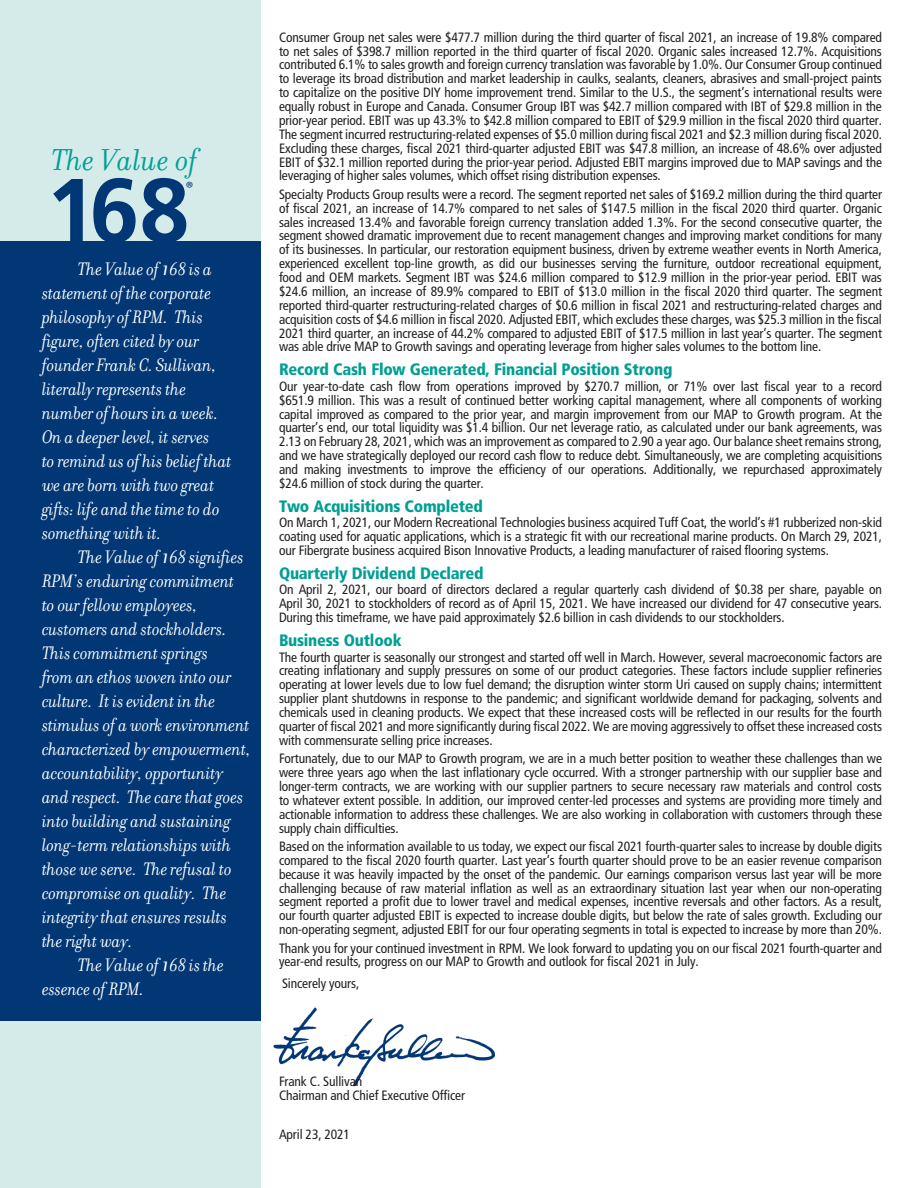
<style>
.page{position:relative;width:918px;height:1188px;background:#fff}
.page>*{position:absolute;margin:0;border:0;box-sizing:border-box;transform-origin:0 0}
.t1{font:700 90px "Frutiger";color:#013775}
.cf_main{font:italic 32.7px "Filosofia";color:#009f94}
.t2{font:italic 19.5px/24px "Filosofia";letter-spacing:-.01em;color:#fff;scale:.96 1}
.cf_main-2{font:18px "Myriad Pro";color:#013775}
.Subhead{font:900 condensed 16.5px "Frutiger";letter-spacing:-.015em;color:#009f94}
.body_9_9_5{font:condensed 13.5px/13.8px "Frutiger";letter-spacing:-.01em;color:#231f20;text-align:justify}
.s1{font-size:24px}
</style>
<div class="page">
<div style="left:0;top:983px;width:261px;height:205px;background:#d4ebea"></div>
<div style="left:0;top:0;width:261px;height:244px;background:#d4ebea"></div>
<div style="left:0;top:242px;width:261px;height:779px;background:#013775"></div>
<img style="left:273px;top:1007px;width:223px;height:80px">
<p class="cf_main" style="left:51px;top:142px;width:148px">The Value of</p>
<p class="t1" style="left:46px;top:158px;width:145px">168</p>
<p class="cf_main-2" style="left:186px;top:177px;width:9px">®</p>
<p class="t2" style="left:42px;top:257px;width:199px;text-indent:36px">The Value of <span class="s1">1</span>68 is a statement of the corporate philosophy of RPM. This figure, often cited by our founder Frank C. Sullivan, literally represents the number of hours in a week.<br>On a deeper level, it serves<br>to remind us of his belief that we are born with two great gifts: life and the time to do something with it.</p>
<p class="t2" style="left:42px;top:545px;width:219px;text-indent:36px">The Value of <span class="s1">1</span>68 signifies<br>RPM’s enduring commitment to our fellow employees, customers and stockholders.<br>This commitment springs<br>from an ethos woven into our culture. It is evident in the stimulus of a work environment characterized by empowerment, accountability, opportunity and respect. The care that goes into building and sustaining long-term relationships with those we serve. The refusal to compromise on quality. The integrity that ensures results the right way.</p>
<p class="t2" style="left:42px;top:953px;width:191px;text-indent:36px">The Value of <span class="s1">1</span>68 is the essence of RPM.</p>
<p class="body_9_9_5" style="left:279px;top:30px;width:605px">Consumer Group net sales were $477.7 million during the third quarter of fiscal 2021, an increase of 19.8% compared to net sales of $398.7 million reported in the third quarter of fiscal 2020. Organic sales increased 12.7%. Acquisitions contributed 6.1% to sales growth and foreign currency translation was favorable by 1.0%. Our Consumer Group continued to leverage its broad distribution and market leadership in caulks, sealants, cleaners, abrasives and small-project paints to capitalize on the positive DIY home improvement trend. Similar to the U.S., the segment’s international results were equally robust in Europe and Canada. Consumer Group IBT was $42.7 million compared with IBT of $29.8 million in the prior-year period. EBIT was up 43.3% to $42.8 million compared to EBIT of $29.9 million in the fiscal 2020 third quarter.<br>The segment incurred restructuring-related expenses of $5.0 million during fiscal 2021 and $2.3 million during fiscal 2020.<br>Excluding these charges, fiscal 2021 third-quarter adjusted EBIT was $47.8 million, an increase of 48.6% over adjusted EBIT of $32.1 million reported during the prior-year period. Adjusted EBIT margins improved due to MAP savings and the leveraging of higher sales volumes, which offset rising distribution expenses.</p>
<p class="body_9_9_5" style="left:279px;top:187px;width:605px">Specialty Products Group results were a record. The segment reported net sales of $169.2 million during the third quarter of fiscal 2021, an increase of 14.7% compared to net sales of $147.5 million in the fiscal 2020 third quarter. Organic sales increased 13.4% and favorable foreign currency translation added 1.3%. For the second consecutive quarter, the segment showed dramatic improvement due to recent management changes and improving market conditions for many of its businesses. In particular, our restoration equipment business, driven by extreme weather events in North America, experienced excellent top-line growth, as did our businesses serving the furniture, outdoor recreational equipment, food and OEM markets. Segment IBT was $24.6 million compared to $12.9 million in the prior-year period. EBIT was $24.6 million, an increase of 89.9% compared to EBIT of $13.0 million in the fiscal 2020 third quarter. The segment reported third-quarter restructuring-related charges of $0.6 million in fiscal 2021 and restructuring-related charges and acquisition costs of $4.6 million in fiscal 2020. Adjusted EBIT, which excludes these charges, was $25.3 million in the fiscal 2021 third quarter, an increase of 44.2% compared to adjusted EBIT of $17.5 million in last year’s quarter. The segment was able drive MAP to Growth savings and operating leverage from higher sales volumes to the bottom line.</p>
<p class="Subhead" style="left:279px;top:360px;width:395px">Record Cash Flow Generated, Financial Position Strong</p>
<p class="body_9_9_5" style="left:279px;top:379px;width:605px">Our year-to-date cash flow from operations improved by $270.7 million, or 71% over last fiscal year to a record $651.9 million. This was a result of continued better working capital management, where all components of working capital improved as compared to the prior year, and margin improvement from our MAP to Growth program. At the quarter’s end, our total liquidity was $1.4 billion. Our net leverage ratio, as calculated under our bank agreements, was 2.13 on February 28, 2021, which was an improvement as compared to 2.90 a year ago. Our balance sheet remains strong, and we have strategically deployed our record cash flow to reduce debt. Simultaneously, we are completing acquisitions and making investments to improve the efficiency of our operations. Additionally, we repurchased approximately $24.6 million of stock during the quarter.</p>
<p class="Subhead" style="left:279px;top:496px;width:206px">Two Acquisitions Completed</p>
<p class="body_9_9_5" style="left:279px;top:516px;width:605px">On March 1, 2021, our Modern Recreational Technologies business acquired Tuff Coat, the world’s #1 rubberized non-skid coating used for aquatic applications, which is a strategic fit with our recreational marine products. On March 29, 2021, our Fibergrate business acquired Bison Innovative Products, a leading manufacturer of raised flooring systems.</p>
<p class="Subhead" style="left:279px;top:563px;width:206px">Quarterly Dividend Declared</p>
<p class="body_9_9_5" style="left:279px;top:583px;width:605px">On April 2, 2021, our board of directors declared a regular quarterly cash dividend of $0.38 per share, payable on April 30, 2021 to stockholders of record as of April 15, 2021. We have increased our dividend for 47 consecutive years.<br>During this timeframe, we have paid approximately $2.6 billion in cash dividends to our stockholders.</p>
<p class="Subhead" style="left:279px;top:630px;width:124px">Business Outlook</p>
<p class="body_9_9_5" style="left:279px;top:650px;width:605px">The fourth quarter is seasonally our strongest and started off well in March. However, several macroeconomic factors are creating inflationary and supply pressures on some of our product categories. These factors include supplier refineries operating at lower levels due to low fuel demand; the disruption winter storm Uri caused on supply chains; intermittent supplier plant shutdowns in response to the pandemic; and significant worldwide demand for packaging, solvents and chemicals used in cleaning products. We expect that these increased costs will be reflected in our results for the fourth quarter of fiscal 2021 and more significantly during fiscal 2022. We are moving aggressively to offset these increased costs with commensurate selling price increases.</p>
<p class="body_9_9_5" style="left:279px;top:752px;width:605px">Fortunately, due to our MAP to Growth program, we are in a much better position to weather these challenges than we were three years ago when the last inflationary cycle occurred. With a stronger partnership with our supplier base and longer-term contracts, we are working with our supplier partners to secure necessary raw materials and control costs to whatever extent possible. In addition, our improved center-led processes and systems are providing more timely and actionable information to address these challenges. We are also working in collaboration with customers through these supply chain difficulties.</p>
<p class="body_9_9_5" style="left:279px;top:839px;width:605px">Based on the information available to us today, we expect our fiscal 2021 fourth-quarter sales to increase by double digits compared to the fiscal 2020 fourth quarter. Last year’s fourth quarter should prove to be an easier revenue comparison because it was heavily impacted by the onset of the pandemic. Our earnings comparison versus last year will be more challenging because of raw material inflation as well as an extraordinary situation last year when our non-operating segment reported a profit due to lower travel and medical expenses, incentive reversals and other factors. As a result, our fourth quarter adjusted EBIT is expected to increase double digits, but below the rate of sales growth. Excluding our non-operating segment, adjusted EBIT for our four operating segments in total is expected to increase by more than 20%.</p>
<p class="body_9_9_5" style="left:279px;top:941px;width:604px">Thank you for your continued investment in RPM. We look forward to updating you on our fiscal 2021 fourth-quarter and year-end results, progress on our MAP to Growth and outlook for fiscal 2021 in July.</p>
<p class="body_9_9_5" style="left:282px;top:976px;width:79px">Sincerely yours,</p>
<p class="body_9_9_5" style="left:279px;top:1074px;width:85px">Frank C. Sullivan</p>
<p class="body_9_9_5" style="left:279px;top:1088px;width:188px">Chairman and Chief Executive Officer</p>
<p class="body_9_9_5" style="left:279px;top:1128px;width:73px">April 23, 2021</p>
</div>
